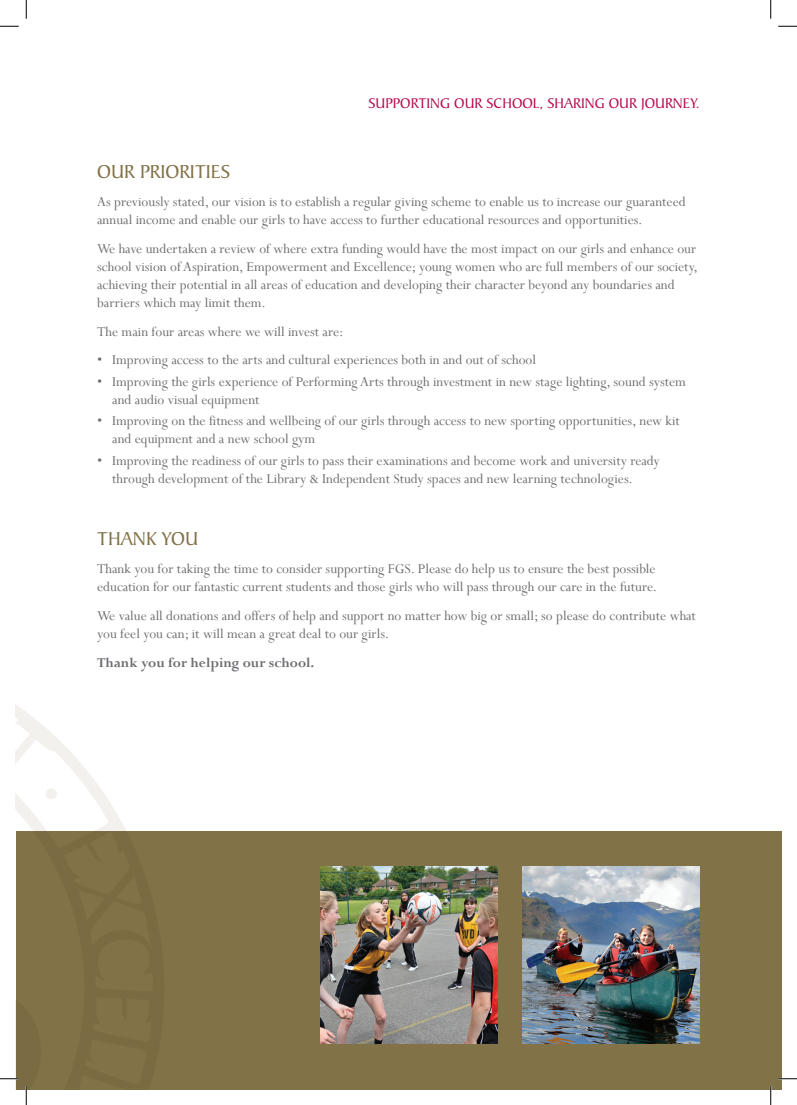
<style>
.page{position:relative;width:797px;height:1105px;background:#fff}
.page>*{position:absolute;margin:0;border:0;box-sizing:border-box;transform-origin:0 0}
.t1{font:20px "Baker Signet BT";color:#827248}
.t2{font:15px/18px "Perpetua";color:#6c6d70}
.t3{font:15px "Baker Signet BT";color:#b80a4d}
.t4{font:700 15px "Perpetua";color:#6c6d70}
</style>
<div class="page">
<div style="left:16px;top:831px;width:765px;height:258px;background:#827248"></div>
<svg style="left:16px;top:705px;width:110px;height:126px"></svg>
<img style="left:522px;top:866px;width:177px;height:177px">
<img style="left:320px;top:866px;width:178px;height:177px">
<svg style="left:0;top:25px;width:19px;height:2px"></svg>
<svg style="left:778px;top:25px;width:19px;height:2px"></svg>
<svg style="left:778px;top:1078px;width:19px;height:1px"></svg>
<svg style="left:25px;top:0;width:2px;height:19px"></svg>
<svg style="left:0;top:766px;width:57px;height:339px"></svg>
<svg style="left:770px;top:0;width:1px;height:19px"></svg>
<svg style="left:770px;top:1086px;width:1px;height:19px"></svg>
<p class="t3" style="left:368px;top:95px;width:333px">SUPPORTING OUR SCHOOL, SHARING OUR JOURNEY.</p>
<p class="t1" style="left:97px;top:159px;width:135px">OUR PRIORITIES</p>
<p class="t2" style="left:97px;top:193px;width:590px">As previously stated, our vision is to establish a regular giving scheme to enable us to increase our guaranteed annual income and enable our girls to have access to further educational resources and opportunities.</p>
<p class="t2" style="left:97px;top:239px;width:602px">We have undertaken a review of where extra funding would have the most impact on our girls and enhance our school vision of Aspiration, Empowerment and Excellence; young women who are full members of our society, achieving their potential in all areas of education and developing their character beyond any boundaries and barriers which may limit them.</p>
<p class="t2" style="left:97px;top:322px;width:248px">The main four areas where we will invest are:</p>
<p class="t2" style="left:97px;top:351px;width:440px">• Improving access to the arts and cultural experiences both in and out of school</p>
<p class="t2" style="left:112px;top:372px;width:575px;text-indent:-15px">• Improving the girls experience of Performing Arts through investment in new stage lighting, sound system and audio visual equipment</p>
<p class="t2" style="left:112px;top:412px;width:569px;text-indent:-15px">• Improving on the fitness and wellbeing of our girls through access to new sporting opportunities, new kit and equipment and a new school gym</p>
<p class="t2" style="left:112px;top:451px;width:549px;text-indent:-15px">• Improving the readiness of our girls to pass their examinations and become work and university ready through development of the Library &amp; Independent Study spaces and new learning technologies.</p>
<p class="t1" style="left:97px;top:526px;width:103px">THANK YOU</p>
<p class="t2" style="left:97px;top:560px;width:561px">Thank you for taking the time to consider supporting FGS. Please do help us to ensure the best possible education for our fantastic current students and those girls who will pass through our care in the future.</p>
<p class="t2" style="left:97px;top:606px;width:600px">We value all donations and offers of help and support no matter how big or small; so please do contribute what you feel you can; it will mean a great deal to our girls.</p>
<p class="t4" style="left:97px;top:653px;width:219px">Thank you for helping our school.</p>
</div>
